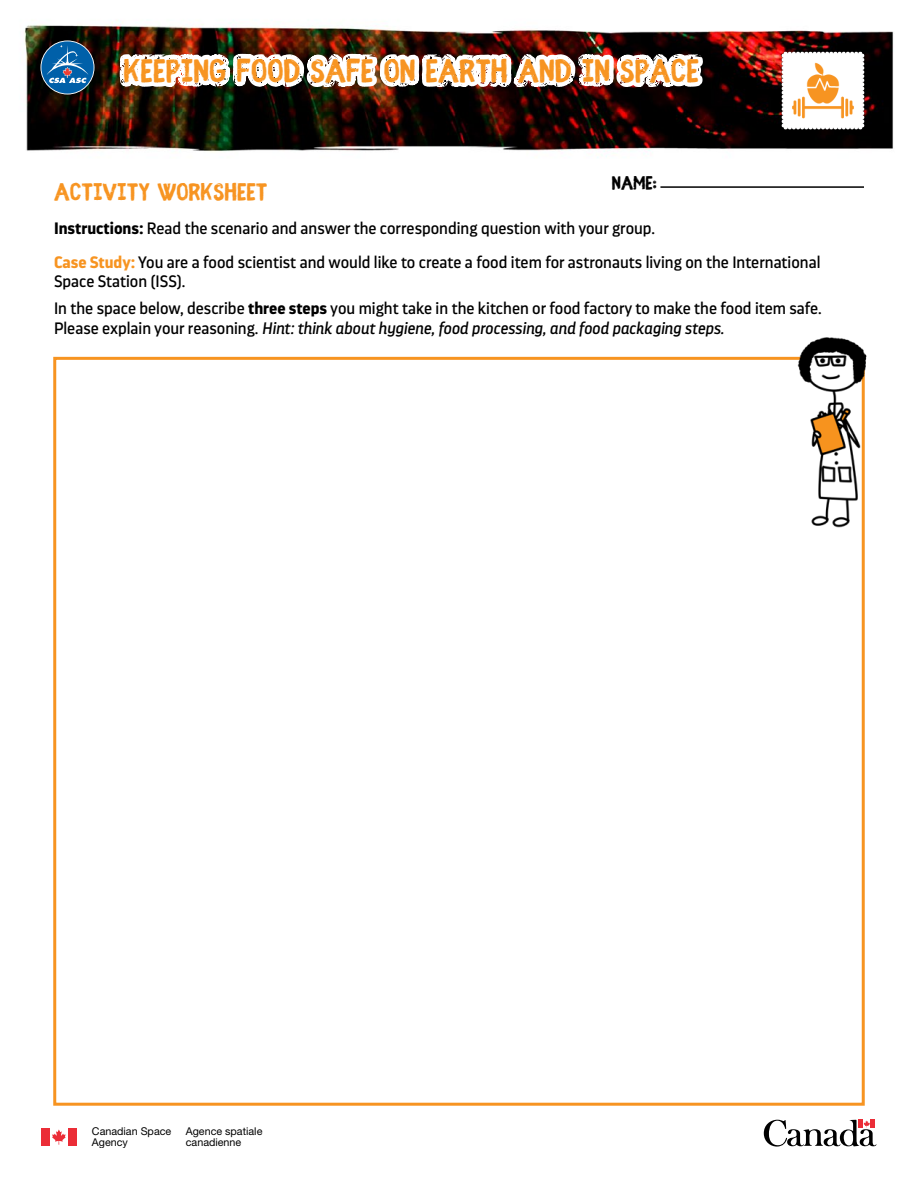
<style>
.page{position:relative;width:918px;height:1188px;background:#fff}
.page>*{position:absolute;margin:0;border:0;box-sizing:border-box;transform-origin:0 0}
.t1{font:700 36px "Fibre Vintage Full";color:#f79421}
.t2{font:700 27px "Fibre Vintage Full";color:#f79421}
.t3{font:700 21px "Fibre Vintage Full";color:#000}
.t4{font:16.5px/33.3px "Darwin Pro";color:#000}
.t5{font:italic 16.5px "Darwin Pro";color:#000}
.t6{font:10.8px/10.8px "Helvetica Neue LT Std";color:#000}
.s1{font-weight:700}
.s2{font-weight:700;color:#f79421}
.s3{font-style:normal}
</style>
<div class="page">
<img style="left:24px;top:24px;width:870px;height:127px">
<img style="left:105px;top:20px;width:612px;height:138px">
<hr style="left:660px;top:186px;width:204px;height:2px;background:#000">
<img style="left:794px;top:337px;width:73px;height:190px">
<img style="left:776px;top:43px;width:94px;height:95px">
<svg style="left:41px;top:40px;width:53px;height:54px;background:#2b6491"></svg>
<svg style="left:764px;top:1120px;width:112px;height:27px"></svg>
<div style="left:41px;top:1128px;width:9px;height:18px;background:#eb2d37"></div>
<svg style="left:52px;top:1129px;width:14px;height:16px"></svg>
<div style="left:68px;top:1128px;width:9px;height:18px;background:#eb2d37"></div>
<h1 class="t1" style="left:123px;top:50px;width:577px">KEEPING FOOD SAFE ON EARTH AND IN SPACE</h1>
<p class="t3" style="left:612px;top:171px;width:47px">NAME:</p>
<h2 class="t2" style="left:54px;top:177px;width:215px">ACTIVITY WORKSHEET</h2>
<p class="t4" style="left:54px;top:212px;width:768px"><span class="s1">Instructions:</span> Read the scenario and answer the corresponding question with your group.<br><span class="s2">Case Study:</span> You are a food scientist and would like to create a food item for astronauts living on the International</p>
<p class="t4" style="left:54px;top:268px;width:769px;line-height:26.5px">Space Station (ISS).<br>In the space below, describe <span class="s1">three steps</span> you might take in the kitchen or food factory to make the food item safe.</p>
<p class="t5" style="left:54px;top:317px;width:672px"><span class="s3">Please explain your reasoning.</span> Hint: think about hygiene, food processing, and food packaging steps.</p>
<p class="t6" style="left:92px;top:1126px;width:81px">Canadian Space<br>Agency</p>
<p class="t6" style="left:186px;top:1126px;width:78px">Agence spatiale canadienne</p>
</div>
